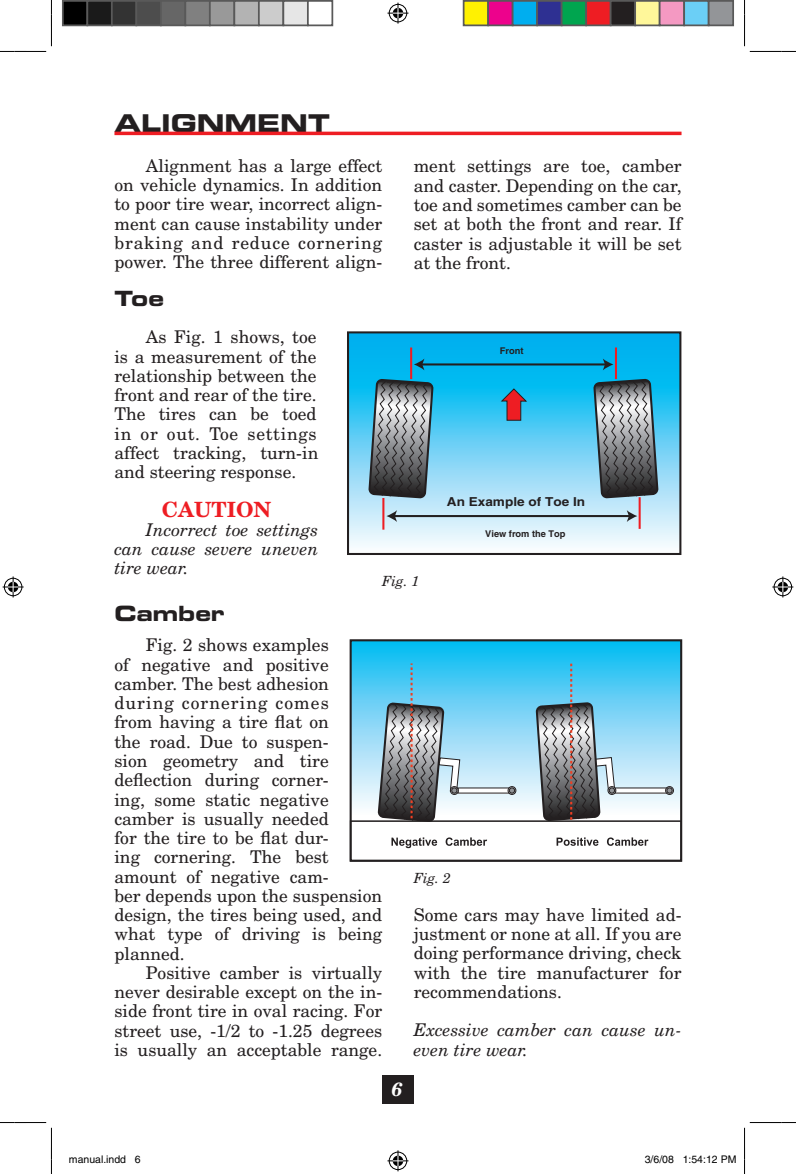
<style>
.page{position:relative;width:796px;height:1174px;background:#fff}
.page>*{position:absolute;margin:0;border:0;box-sizing:border-box;transform-origin:0 0}
.t1{font:24.5px "Eurostile Bold Extended Two";color:#231f20}
.t2{font:21px "Eurostile Bold Extended Two";color:#231f20}
.t3{font:700 21px "New Century Schlbk";color:#ee1d23}
.t4{font:italic 700 19.25px "New Century Schlbk";color:#fff}
.t5{font:17.5px/19.2px "New Century Schlbk";color:#231f20;text-align:justify}
.t6{font:italic 17.5px/19.2px "New Century Schlbk";color:#231f20;text-align:justify}
.t7{font:italic 14px "New Century Schlbk";color:#231f20}
.t8{font:700 12.42px "Helvetica";color:#231f20;scale:1.1 1}
.t9{font:10.5px "Helvetica";color:#000}
.t10{font:700 9.28px "Helvetica";color:#231f20}
</style>
<div class="page">
<div style="left:382px;top:1075px;width:32px;height:28px;background:#231f20"></div>
<hr style="left:114px;top:132px;width:567px;height:3px;background:#ee1d23">
<svg style="left:350px;top:334px;width:328px;height:213px;background:#68d0f4"></svg>
<div style="left:347px;top:331px;width:334px;height:224px;border:2px solid #231f20"></div>
<svg style="left:594px;top:380px;width:63px;height:118px;background:#727d83"></svg>
<svg style="left:369px;top:380px;width:64px;height:118px;background:#727e84"></svg>
<hr style="left:410px;top:347px;width:2px;height:32px;background:#ee1d23">
<hr style="left:615px;top:347px;width:2px;height:32px;background:#ee1d23">
<hr style="left:382px;top:498px;width:2px;height:32px;background:#ee1d23">
<hr style="left:639px;top:497px;width:2px;height:32px;background:#ee1d23">
<hr style="left:394px;top:515px;width:236px;height:2px;background:#231f20">
<svg style="left:627px;top:510px;width:10px;height:12px"></svg>
<svg style="left:386px;top:510px;width:11px;height:12px"></svg>
<hr style="left:421px;top:363px;width:185px;height:2px;background:#231f20">
<svg style="left:603px;top:359px;width:10px;height:11px"></svg>
<svg style="left:414px;top:359px;width:10px;height:11px"></svg>
<svg style="left:500px;top:388px;width:28px;height:33px"></svg>
<svg style="left:353px;top:642px;width:326px;height:166px;background:#75d4f5"></svg>
<div style="left:458px;top:788px;width:54px;height:5px;background:#fff"></div>
<div style="left:508px;top:786px;width:8px;height:9px;border:1px solid #231f20;border-radius:50%"></div>
<svg style="left:509px;top:788px;width:6px;height:5px"></svg>
<div style="left:615px;top:788px;width:54px;height:5px;background:#fff"></div>
<div style="left:608px;top:786px;width:8px;height:9px;border:1px solid #231f20;border-radius:50%"></div>
<div style="left:665px;top:786px;width:9px;height:9px;border:1px solid #231f20;border-radius:50%"></div>
<svg style="left:667px;top:788px;width:5px;height:5px"></svg>
<div style="left:350px;top:820px;width:332px;height:41px;border:2px solid #231f20"></div>
<svg style="left:391px;top:837px;width:46px;height:11px"></svg>
<svg style="left:446px;top:837px;width:41px;height:9px"></svg>
<svg style="left:556px;top:837px;width:42px;height:9px"></svg>
<svg style="left:607px;top:837px;width:41px;height:9px"></svg>
<svg style="left:376px;top:663px;width:84px;height:160px;background:#7ca3b3"></svg>
<svg style="left:537px;top:663px;width:78px;height:157px;background:#799ead"></svg>
<div style="left:350px;top:639px;width:332px;height:223px;border:2px solid #231f20"></div>
<svg style="left:0;top:51px;width:15px;height:1px"></svg>
<svg style="left:781px;top:51px;width:15px;height:1px"></svg>
<svg style="left:0;top:1122px;width:15px;height:1px"></svg>
<svg style="left:781px;top:1122px;width:15px;height:1px"></svg>
<svg style="left:51px;top:0;width:1px;height:15px"></svg>
<svg style="left:51px;top:1159px;width:1px;height:15px"></svg>
<svg style="left:744px;top:0;width:1px;height:15px"></svg>
<svg style="left:744px;top:1159px;width:1px;height:15px"></svg>
<hr style="left:15px;top:51px;width:31px;height:1px;background:#000">
<hr style="left:750px;top:51px;width:31px;height:1px;background:#000">
<hr style="left:15px;top:1122px;width:31px;height:1px;background:#000">
<hr style="left:750px;top:1122px;width:31px;height:1px;background:#000">
<hr style="left:51px;top:15px;width:1px;height:31px;background:#000">
<hr style="left:51px;top:1128px;width:1px;height:31px;background:#000">
<hr style="left:744px;top:15px;width:1px;height:31px;background:#000">
<hr style="left:744px;top:1128px;width:1px;height:31px;background:#000">
<svg style="left:387px;top:3px;width:21px;height:21px"></svg>
<svg style="left:387px;top:1150px;width:21px;height:21px"></svg>
<svg style="left:3px;top:576px;width:21px;height:21px"></svg>
<svg style="left:772px;top:576px;width:21px;height:21px"></svg>
<div style="left:63px;top:1px;width:24px;height:24px;background:#000"></div>
<div style="left:62px;top:0;width:26px;height:26px;border:2px solid #595959"></div>
<div style="left:87px;top:1px;width:25px;height:24px;background:#1a1a1a"></div>
<div style="left:86px;top:0;width:27px;height:26px;border:2px solid #595959"></div>
<div style="left:112px;top:1px;width:24px;height:24px;background:#333"></div>
<div style="left:111px;top:0;width:26px;height:26px;border:2px solid #595959"></div>
<div style="left:136px;top:1px;width:25px;height:24px;background:#4d4d4d"></div>
<div style="left:135px;top:0;width:27px;height:26px;border:2px solid #595959"></div>
<div style="left:161px;top:1px;width:24px;height:24px;background:#666"></div>
<div style="left:160px;top:0;width:26px;height:26px;border:2px solid #595959"></div>
<div style="left:185px;top:1px;width:25px;height:24px;background:#808080"></div>
<div style="left:184px;top:0;width:27px;height:26px;border:2px solid #595959"></div>
<div style="left:210px;top:1px;width:24px;height:24px;background:#999"></div>
<div style="left:209px;top:0;width:26px;height:26px;border:2px solid #595959"></div>
<div style="left:234px;top:1px;width:25px;height:24px;background:#b3b3b3"></div>
<div style="left:233px;top:0;width:27px;height:26px;border:2px solid #595959"></div>
<div style="left:259px;top:1px;width:24px;height:24px;background:#ccc"></div>
<div style="left:258px;top:0;width:26px;height:26px;border:2px solid #595959"></div>
<div style="left:283px;top:1px;width:25px;height:24px;background:#e6e6e6"></div>
<div style="left:282px;top:0;width:27px;height:26px;border:2px solid #595959"></div>
<div style="left:307px;top:0;width:26px;height:26px;border:2px solid #595959"></div>
<div style="left:464px;top:1px;width:24px;height:24px;background:#fff101"></div>
<div style="left:463px;top:0;width:26px;height:26px;border:2px solid #595959"></div>
<div style="left:488px;top:1px;width:25px;height:24px;background:#ed028c"></div>
<div style="left:487px;top:0;width:26px;height:26px;border:2px solid #595959"></div>
<div style="left:513px;top:1px;width:24px;height:24px;background:#00aeef"></div>
<div style="left:512px;top:0;width:26px;height:26px;border:2px solid #595959"></div>
<div style="left:537px;top:1px;width:25px;height:24px;background:#2e3092"></div>
<div style="left:536px;top:0;width:26px;height:26px;border:2px solid #595959"></div>
<div style="left:562px;top:1px;width:24px;height:24px;background:#00a54f"></div>
<div style="left:561px;top:0;width:26px;height:26px;border:2px solid #595959"></div>
<div style="left:586px;top:1px;width:25px;height:24px;background:#ee1d23"></div>
<div style="left:585px;top:0;width:26px;height:26px;border:2px solid #595959"></div>
<div style="left:611px;top:1px;width:24px;height:24px;background:#231f20"></div>
<div style="left:610px;top:0;width:26px;height:26px;border:2px solid #595959"></div>
<div style="left:635px;top:1px;width:25px;height:24px;background:#fff79a"></div>
<div style="left:634px;top:0;width:26px;height:26px;border:2px solid #595959"></div>
<div style="left:660px;top:1px;width:24px;height:24px;background:#f499c2"></div>
<div style="left:659px;top:0;width:26px;height:26px;border:2px solid #595959"></div>
<div style="left:684px;top:1px;width:25px;height:24px;background:#6bcff6"></div>
<div style="left:683px;top:0;width:26px;height:26px;border:2px solid #595959"></div>
<div style="left:709px;top:1px;width:24px;height:24px;background:#939598"></div>
<div style="left:708px;top:0;width:26px;height:26px;border:2px solid #595959"></div>
<h1 class="t1" style="left:114px;top:106px;width:217px">ALIGNMENT</h1>
<p class="t5" style="left:114px;top:156px;width:269px;text-indent:32px">Alignment has a large effect on vehicle dynamics. In addition to poor tire wear, incorrect align&shy;ment can cause instability under braking and reduce cornering power. The three different align-</p>
<p class="t2" style="left:114px;top:283px;width:51px">Toe</p>
<p class="t5" style="left:414px;top:156px;width:269px">ment settings are toe, camber and caster. Depending on the car, toe and sometimes camber can be set at both the front and rear. If caster is adjustable it will be set at the front.</p>
<p class="t5" style="left:114px;top:327px;width:205px;text-indent:32px">As Fig. 1 shows, toe is a measurement of the relationship between the front and rear of the tire.<br>The tires can be toed in or out. Toe settings affect tracking, turn-in and steering response.</p>
<p class="t3" style="left:162px;top:496px;width:111px">CAUTION</p>
<p class="t6" style="left:114px;top:520px;width:205px;text-indent:32px">Incorrect toe settings can cause severe uneven tire wear.</p>
<p class="t2" style="left:114px;top:598px;width:112px">Camber</p>
<p class="t10" style="left:500px;top:345px;width:25px">Front</p>
<p class="t7" style="left:382px;top:573px;width:39px">Fig. 1</p>
<p class="t8" style="left:447px;top:494px;width:127px">An Example of Toe In</p>
<p class="t10" style="left:485px;top:528px;width:82px">View from the Top</p>
<p class="t5" style="left:114px;top:635px;width:269px;text-align:left;text-indent:32px">Fig. 2 shows examples<br>of negative and positive camber. The best adhesion during cornering comes<br>from having a tire flat on<br>the road. Due to suspen-<br>sion geometry and tire deflection during corner-<br>ing, some static negative camber is usually needed<br>for the tire to be flat dur-<br>ing cornering. The best amount of negative cam-<br>ber depends upon the suspension design, the tires being used, and what type of driving is being planned.</p>
<p class="t5" style="left:114px;top:962px;width:269px;text-indent:32px">Positive camber is virtually never desirable except on the in&shy;side front tire in oval racing. For street use, -1/2 to -1.25 degrees is usually an acceptable range.</p>
<p class="t7" style="left:414px;top:869px;width:39px">Fig. 2</p>
<p class="t5" style="left:414px;top:904px;width:269px">Some cars may have limited ad&shy;justment or none at all. If you are doing performance driving, check with the tire manufacturer for recommendations.</p>
<p class="t6" style="left:414px;top:1020px;width:269px">Excessive camber can cause un&shy;even tire wear.</p>
<p class="t4" style="left:392px;top:1077px;width:13px">6</p>
<p class="t9" style="left:69px;top:1154px;width:73px">manual.indd 6</p>
<p class="t9" style="left:645px;top:1154px;width:93px">3/6/08 1:54:12 PM</p>
</div>
